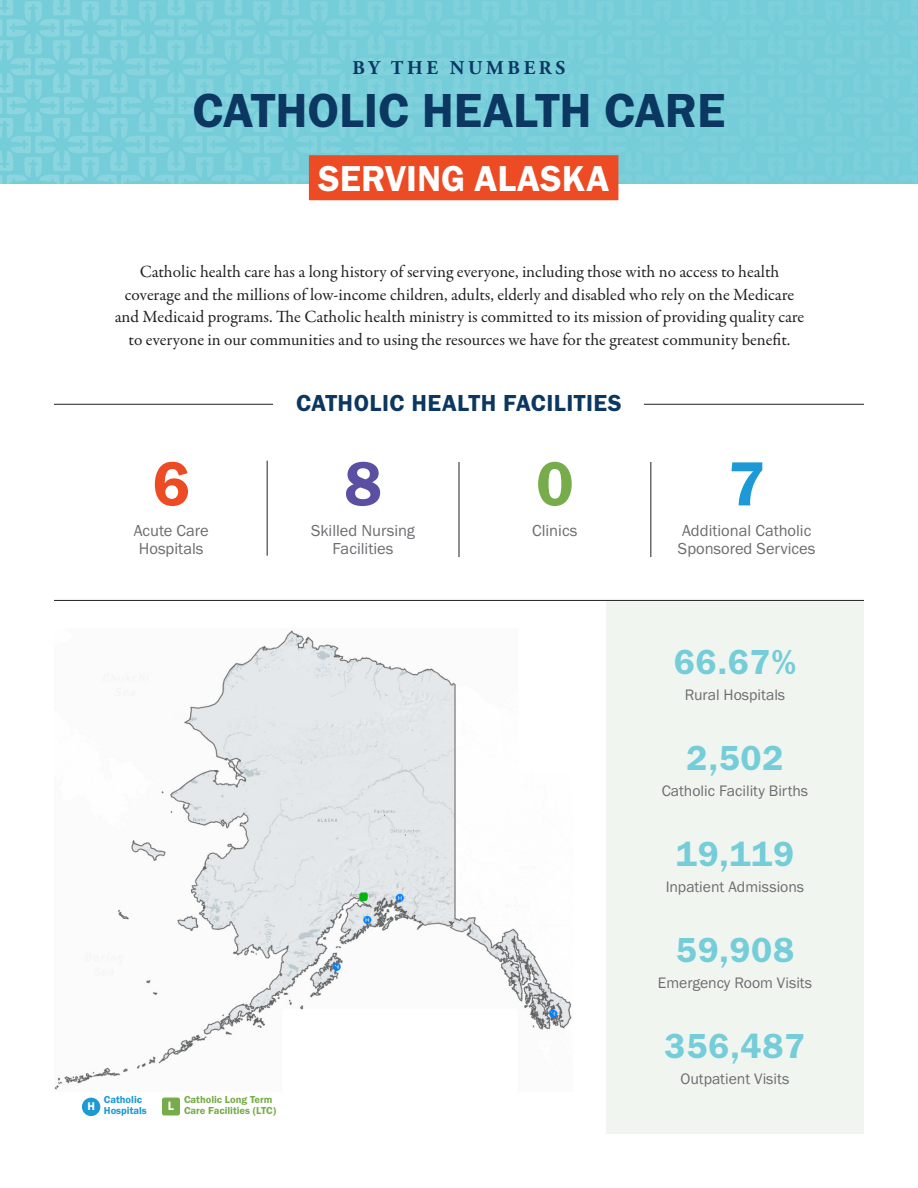
<style>
.page{position:relative;width:918px;height:1188px;background:#fff}
.page>*{position:absolute;margin:0;border:0;box-sizing:border-box;transform-origin:0 0}
.t1{font:64.5px "Franklin Gothic URW Dem";color:#ec4b23}
.t2{font:64.5px "Franklin Gothic URW Dem";color:#5a4fa1}
.t3{font:64.5px "Franklin Gothic URW Dem";color:#76ac4a}
.t4{font:64.5px "Franklin Gothic URW Dem";color:#1d99d6}
.t5{font:49.5px "Franklin Gothic URW Dem";color:#0c3761}
.t6{font:37.35px "Franklin Gothic URW Dem";color:#fff}
.t7{font:36px "Franklin Gothic URW Dem";letter-spacing:.02em;color:#74cdd9}
.t8{font:24px "Franklin Gothic URW Dem";letter-spacing:.02em;color:#0c3761}
.t9{font:700 19.5px "Adobe Garamond Pro";letter-spacing:.19em;color:#0c3761}
.t10{font:17.25px/22.5px "Garamond Premr Pro";color:#231f20;text-align:center}
.t11{font:16.5px/18px "Franklin Gothic URW Boo";color:#6c6d70;text-align:center}
.t12{font:15.75px "Franklin Gothic URW Boo";color:#6c6d70}
.t13{font:12.45px "Franklin Gothic URW Dem";color:#fff}
.t14{font:11.7px "Franklin Gothic URW Dem";color:#fff}
.t15{font:10.5px/10.5px "Franklin Gothic URW Dem";color:#76ac4a}
.t16{font:10.5px/10.5px "Franklin Gothic URW Dem";color:#1d99d6}
</style>
<div class="page">
<div style="left:606px;top:600px;width:258px;height:534px;background:#f1f5ef"></div>
<hr style="left:54px;top:404px;width:810px;height:1px;background:#231f20">
<hr style="left:54px;top:600px;width:810px;height:1px;background:#231f20">
<div style="left:274px;top:386px;width:370px;height:34px;background:#fff"></div>
<div style="left:0;top:0;width:918px;height:184px;background:linear-gradient(to right,#7dd0db,#76ced9)"></div>
<hr style="left:267px;top:461px;width:1px;height:95px;background:#231f20">
<hr style="left:459px;top:462px;width:1px;height:95px;background:#231f20">
<hr style="left:651px;top:462px;width:1px;height:95px;background:#231f20">
<img style="left:55px;top:630px;width:517px;height:460px">
<div style="left:162px;top:1098px;width:18px;height:18px;background:#76ac4a;border-radius:2px"></div>
<div style="left:82px;top:1098px;width:18px;height:18px;background:#1d99d6;border-radius:50%"></div>
<div style="left:309px;top:155px;width:309px;height:45px;background:#ec4b23"></div>
<p class="t9" style="left:353px;top:57px;width:214px">BY THE NUMBERS</p>
<h2 class="t5" style="left:193px;top:80px;width:534px">CATHOLIC HEALTH CARE</h2>
<p class="t6" style="left:318px;top:156px;width:292px">SERVING ALASKA</p>
<p class="t10" style="left:115px;top:261px;width:691px">Catholic health care has a long history of serving everyone, including those with no access to health coverage and the millions of low-income children, adults, elderly and disabled who rely on the Medicare and Medicaid programs. The Catholic health ministry is committed to its mission of providing quality care to everyone in our communities and to using the resources we have for the greatest community benefit.</p>
<h3 class="t8" style="left:296px;top:388px;width:327px">CATHOLIC HEALTH FACILITIES</h3>
<p class="t1" style="left:152px;top:444px;width:39px">6</p>
<p class="t2" style="left:344px;top:444px;width:39px">8</p>
<p class="t3" style="left:536px;top:444px;width:39px">0</p>
<p class="t4" style="left:728px;top:444px;width:39px">7</p>
<p class="t11" style="left:134px;top:522px;width:76px">Acute Care<br>Hospitals</p>
<p class="t11" style="left:311px;top:522px;width:105px">Skilled Nursing<br>Facilities</p>
<p class="t11" style="left:532px;top:522px;width:47px">Clinics</p>
<p class="t11" style="left:678px;top:522px;width:139px;text-align:left">Additional Catholic<br>Sponsored Services</p>
<p class="t14" style="left:87px;top:1099px;width:9px">H</p>
<p class="t16" style="left:104px;top:1095px;width:45px">Catholic<br>Hospitals</p>
<p class="t13" style="left:168px;top:1098px;width:8px">L</p>
<p class="t15" style="left:184px;top:1095px;width:94px">Catholic Long Term<br>Care Facilities (LTC)</p>
<p class="t7" style="left:674px;top:640px;width:124px">66.67%</p>
<p class="t12" style="left:685px;top:685px;width:102px">Rural Hospitals</p>
<p class="t7" style="left:686px;top:736px;width:99px">2,502</p>
<p class="t12" style="left:662px;top:781px;width:148px">Catholic Facility Births</p>
<p class="t7" style="left:676px;top:832px;width:120px">19,119</p>
<p class="t12" style="left:666px;top:877px;width:140px">Inpatient Admissions</p>
<p class="t7" style="left:676px;top:928px;width:120px">59,908</p>
<p class="t12" style="left:658px;top:973px;width:156px">Emergency Room Visits</p>
<p class="t7" style="left:665px;top:1024px;width:142px">356,487</p>
<p class="t12" style="left:681px;top:1069px;width:110px">Outpatient Visits</p>
</div>
